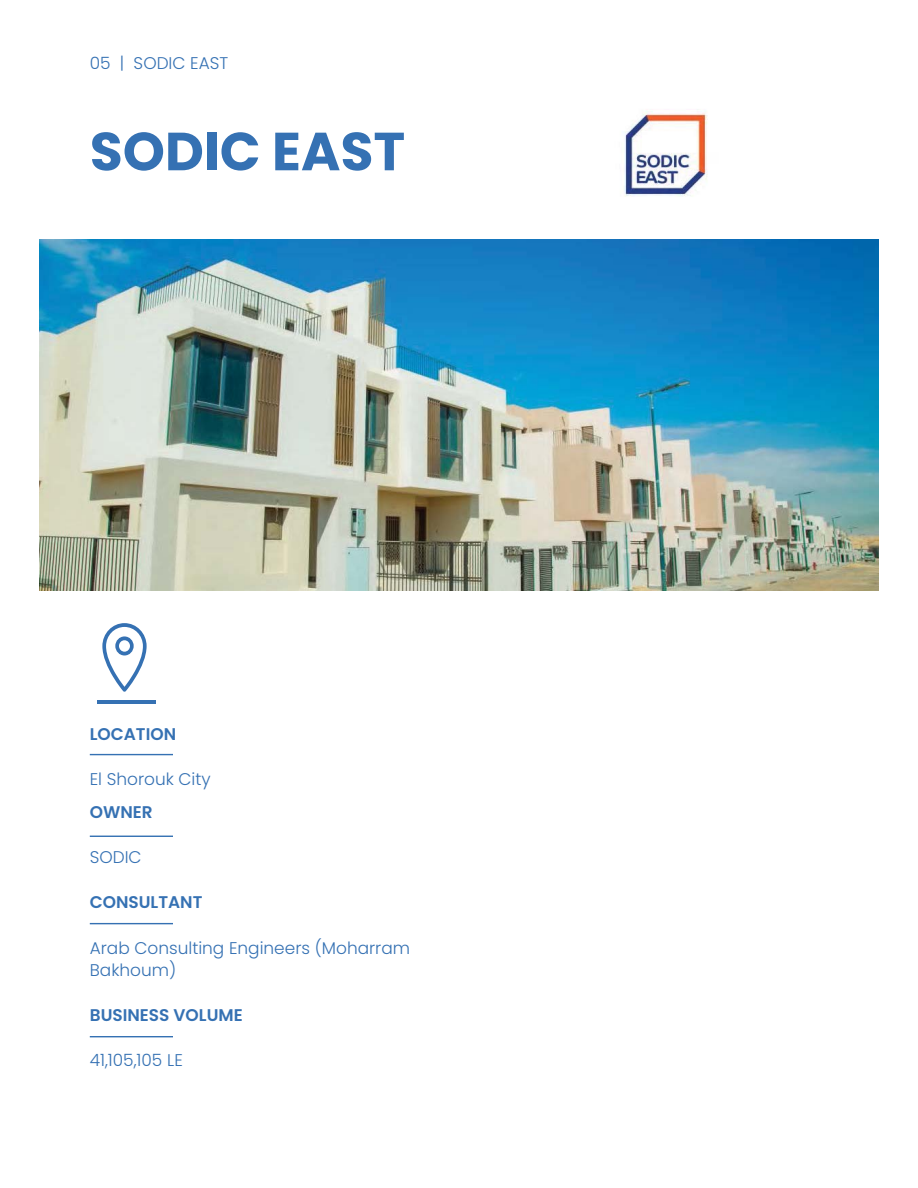
<style>
.page{position:relative;width:918px;height:1188px;background:#fff}
.page>*{position:absolute;margin:0;border:0;box-sizing:border-box;transform-origin:0 0}
.t1{font:700 53.55px "Poppins";color:#3571b3}
.t2{font:300 16.95px/22.5px "Poppins";color:#3571b3}
.t3{font:600 16.95px "Poppins";color:#3571b3}
</style>
<div class="page">
<hr style="left:90px;top:754px;width:83px;height:1px;background:#3571b3">
<hr style="left:90px;top:836px;width:83px;height:1px;background:#3571b3">
<hr style="left:90px;top:923px;width:83px;height:1px;background:#3571b3">
<hr style="left:90px;top:1036px;width:83px;height:1px;background:#3571b3">
<hr style="left:97px;top:700px;width:59px;height:4px;background:#3571b3">
<img style="left:39px;top:239px;width:840px;height:351px">
<img style="left:624px;top:109px;width:84px;height:88px">
<svg style="left:102px;top:623px;width:45px;height:69px"></svg>
<p class="t2" style="left:90px;top:53px;width:140px">05 | SODIC EAST</p>
<h1 class="t1" style="left:90px;top:121px;width:317px">SODIC EAST</h1>
<p class="t3" style="left:90px;top:727px;width:88px">LOCATION</p>
<p class="t2" style="left:90px;top:770px;width:122px">El Shorouk City</p>
<p class="t3" style="left:90px;top:806px;width:64px">OWNER</p>
<p class="t2" style="left:90px;top:848px;width:53px">SODIC</p>
<p class="t3" style="left:90px;top:896px;width:114px">CONSULTANT</p>
<p class="t2" style="left:90px;top:938px;width:322px">Arab Consulting Engineers (Moharram<br>Bakhoum)</p>
<p class="t3" style="left:90px;top:1009px;width:154px">BUSINESS VOLUME</p>
<p class="t2" style="left:90px;top:1051px;width:95px">41,105,105 LE</p>
</div>
